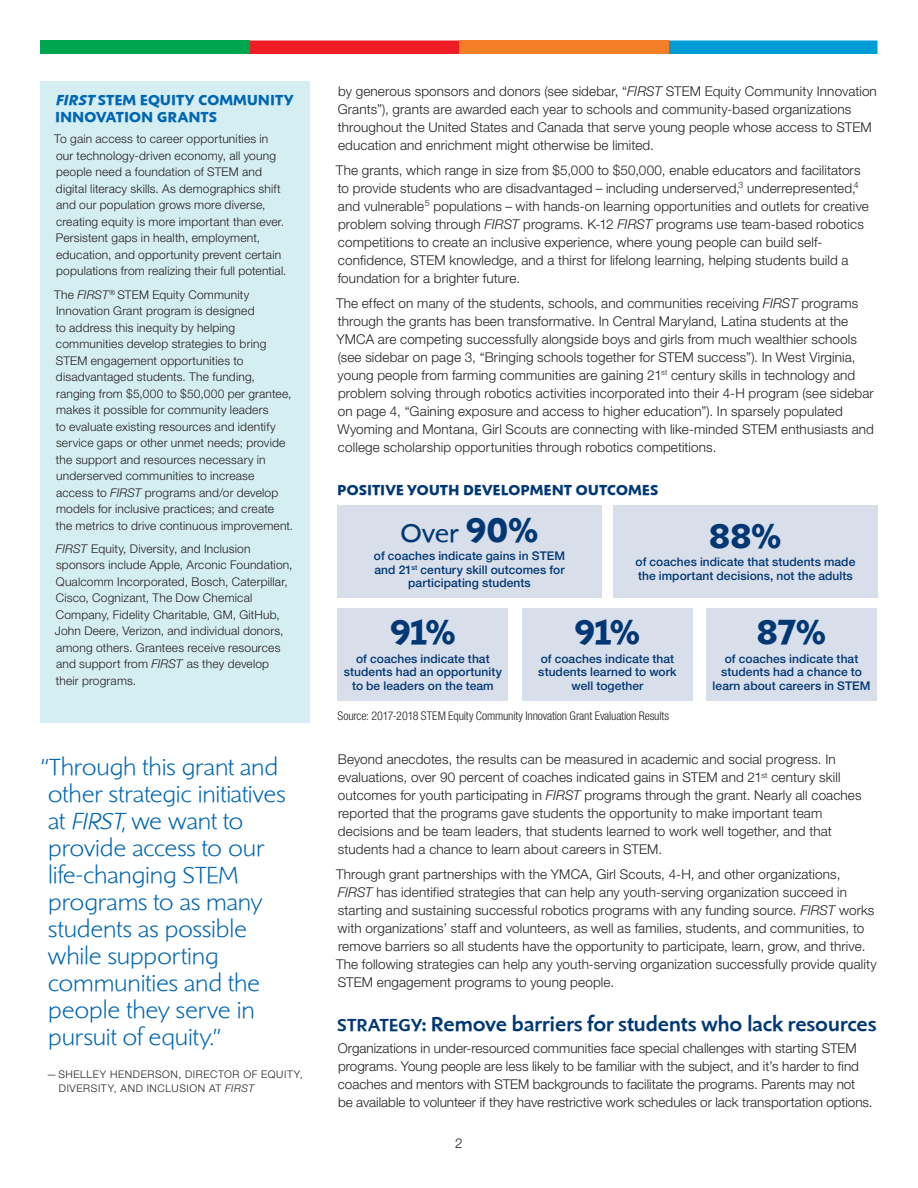
<style>
.page{position:relative;width:918px;height:1188px;background:#fff}
.page>*{position:absolute;margin:0;border:0;box-sizing:border-box;transform-origin:0 0}
.t1{font:700 36px "Shinn RR";color:#013874}
.t2{font:27px "Shinn RR";color:#013874}
.t3{font:300 24px/27px "Shinn RR";letter-spacing:-.01em;color:#0166b3}
.t4{font:500 21px "Shinn RR";letter-spacing:.005em;color:#013874}
.t5{font:700 15px/16.5px "Shinn RR";letter-spacing:.04em;color:#0166b3}
.t6{font:700 15px "Shinn RR";letter-spacing:.035em;color:#013874}
.t7{font:300 13.5px/18px "Helvetica Neue";letter-spacing:.01em;color:#231f20}
.t8{font:300 12px/16.5px "Helvetica Neue";letter-spacing:.015em;color:#231f20}
.t9{font:500 12px/13.5px "Helvetica Neue";letter-spacing:.005em;color:#013874;text-align:center}
.t10{font:300 condensed 12px "Helvetica Neue";letter-spacing:-.01em;color:#231f20}
.t11{font:300 10.5px/13.5px "Helvetica Neue";letter-spacing:.06em;color:#231f20}
.s1{font-style:italic}
.s2{font-weight:700;font-size:36px}
.s3{font-size:18px}
</style>
<div class="page">
<svg style="left:668px;top:40px;width:210px;height:14px;background:#0a9fd6"></svg>
<div style="left:459px;top:40px;width:209px;height:14px;background:#f47f26"></div>
<div style="left:250px;top:40px;width:209px;height:14px;background:#ee1d23"></div>
<div style="left:40px;top:40px;width:210px;height:14px;background:#00a54f"></div>
<div style="left:338px;top:505px;width:264px;height:93px;background:#d9deeb"></div>
<div style="left:338px;top:608px;width:170px;height:93px;background:#d9deeb"></div>
<div style="left:522px;top:608px;width:171px;height:93px;background:#d9deeb"></div>
<div style="left:706px;top:608px;width:171px;height:93px;background:#d9deeb"></div>
<div style="left:613px;top:505px;width:265px;height:93px;background:#d9deeb"></div>
<div style="left:40px;top:81px;width:270px;height:641px;background:#d5eef1"></div>
<p class="t5" style="left:56px;top:92px;width:239px"><span class="s1">FIRST</span> STEM EQUITY COMMUNITY<br>INNOVATION GRANTS</p>
<p class="t8" style="left:54px;top:131px;width:234px">To gain access to career opportunities in our technology-driven economy, all young people need a foundation of STEM and digital literacy skills. As demographics shift and our population grows more diverse, creating equity is more important than ever.<br>Persistent gaps in health, employment, education, and opportunity prevent certain populations from realizing their full potential.</p>
<p class="t8" style="left:54px;top:286px;width:241px">The <span class="s1">FIRST</span><sup>®</sup> STEM Equity Community Innovation Grant program is designed<br>to address this inequity by helping communities develop strategies to bring STEM engagement opportunities to disadvantaged students. The funding, ranging from $5,000 to $50,000 per grantee, makes it possible for community leaders<br>to evaluate existing resources and identify service gaps or other unmet needs; provide the support and resources necessary in underserved communities to increase<br>access to <span class="s1">FIRST</span> programs and/or develop models for inclusive practices; and create<br>the metrics to drive continuous improvement.</p>
<p class="t8" style="left:55px;top:540px;width:239px"><span class="s1">FIRST</span> Equity, Diversity, and Inclusion sponsors include Apple, Arconic Foundation, Qualcomm Incorporated, Bosch, Caterpillar, Cisco, Cognizant, The Dow Chemical Company, Fidelity Charitable, GM, GitHub, John Deere, Verizon, and individual donors, among others. Grantees receive resources and support from <span class="s1">FIRST</span> as they develop their programs.</p>
<h3 class="t3" style="left:41px;top:753px;width:246px">“Through this grant and other strategic initiatives at <span class="s1">FIRST</span>, we want to provide access to our life-changing STEM programs to as many students as possible while supporting communities and the people they serve in pursuit of equity.”</h3>
<p class="t11" style="left:59px;top:1068px;width:245px;text-indent:-13px">—SHELLEY HENDERSON, DIRECTOR OF EQUITY,<br>DIVERSITY, AND INCLUSION AT <span class="s1">FIRST</span></p>
<p class="t7" style="left:338px;top:82px;width:541px">by generous sponsors and donors (see sidebar, “<span class="s1">FIRST</span> STEM Equity Community Innovation Grants”), grants are awarded each year to schools and community-based organizations throughout the United States and Canada that serve young people whose access to STEM education and enrichment might otherwise be limited.</p>
<p class="t7" style="left:336px;top:161px;width:534px">The grants, which range in size from $5,000 to $50,000, enable educators and facilitators to provide students who are disadvantaged – including underserved,<sup>3</sup> underrepresented,<sup>4 </sup>and vulnerable<sup>5</sup> populations – with hands-on learning opportunities and outlets for creative problem solving through <span class="s1">FIRST</span> programs. K-12 <span class="s1">FIRST</span> programs use team-based robotics competitions to create an inclusive experience, where young people can build self&shy;confidence, STEM knowledge, and a thirst for lifelong learning, helping students build a foundation for a brighter future.</p>
<p class="t7" style="left:336px;top:294px;width:539px">The effect on many of the students, schools, and communities receiving <span class="s1">FIRST</span> programs through the grants has been transformative. In Central Maryland, Latina students at the YMCA are competing successfully alongside boys and girls from much wealthier schools (see sidebar on page 3, “Bringing schools together for STEM success”). In West Virginia, young people from farming communities are gaining 21<sup>st</sup> century skills in technology and problem solving through robotics activities incorporated into their 4-H program (see sidebar on page 4, “Gaining exposure and access to higher education”). In sparsely populated Wyoming and Montana, Girl Scouts are connecting with like-minded STEM enthusiasts and college scholarship opportunities through robotics competitions.</p>
<p class="t6" style="left:338px;top:481px;width:322px">POSITIVE YOUTH DEVELOPMENT OUTCOMES</p>
<h2 class="t2" style="left:400px;top:517px;width:140px">Over <span class="s2">90%</span></h2>
<h1 class="t1" style="left:709px;top:514px;width:74px">88%</h1>
<p class="t9" style="left:374px;top:549px;width:193px">of coaches indicate gains in STEM</p>
<p class="t9" style="left:374px;top:562px;width:192px">and 21<sup>st</sup> century skill outcomes for participating students</p>
<p class="t9" style="left:636px;top:555px;width:221px;text-align:left">of coaches indicate that students made the important decisions, not the adults</p>
<h1 class="t1" style="left:390px;top:611px;width:68px">91%</h1>
<h1 class="t1" style="left:574px;top:611px;width:68px">91%</h1>
<h1 class="t1" style="left:757px;top:611px;width:71px">87%</h1>
<p class="t9" style="left:344px;top:652px;width:160px">of coaches indicate that students had an opportunity to be leaders on the team</p>
<p class="t9" style="left:538px;top:652px;width:140px">of coaches indicate that students learned to work well together</p>
<p class="t9" style="left:713px;top:652px;width:159px">of coaches indicate that students had a chance to learn about careers in STEM</p>
<p class="t10" style="left:338px;top:709px;width:333px">Source: 2017-2018 STEM Equity Community Innovation Grant Evaluation Results</p>
<p class="t7" style="left:338px;top:750px;width:525px">Beyond anecdotes, the results can be measured in academic and social progress. In evaluations, over 90 percent of coaches indicated gains in STEM and 21<sup>st</sup> century skill outcomes for youth participating in <span class="s1">FIRST</span> programs through the grant. Nearly all coaches reported that the programs gave students the opportunity to make important team decisions and be team leaders, that students learned to work well together, and that students had a chance to learn about careers in STEM.</p>
<p class="t7" style="left:336px;top:865px;width:542px">Through grant partnerships with the YMCA, Girl Scouts, 4-H, and other organizations, <span class="s1">FIRST</span> has identified strategies that can help any youth-serving organization succeed in starting and sustaining successful robotics programs with any funding source. <span class="s1">FIRST</span> works with organizations’ staff and volunteers, as well as families, students, and communities, to remove barriers so all students have the opportunity to participate, learn, grow, and thrive.<br>The following strategies can help any youth-serving organization successfully provide quality STEM engagement programs to young people.</p>
<h3 class="t4" style="left:338px;top:1012px;width:540px"><span class="s3">STRATEGY</span>: Remove barriers for students who lack resources</h3>
<p class="t7" style="left:338px;top:1039px;width:536px">Organizations in under-resourced communities face special challenges with starting STEM programs. Young people are less likely to be familiar with the subject, and it’s harder to find coaches and mentors with STEM backgrounds to facilitate the programs. Parents may not be available to volunteer if they have restrictive work schedules or lack transportation options.</p>
<p class="t7" style="left:455px;top:1133px;width:9px">2</p>
</div>
